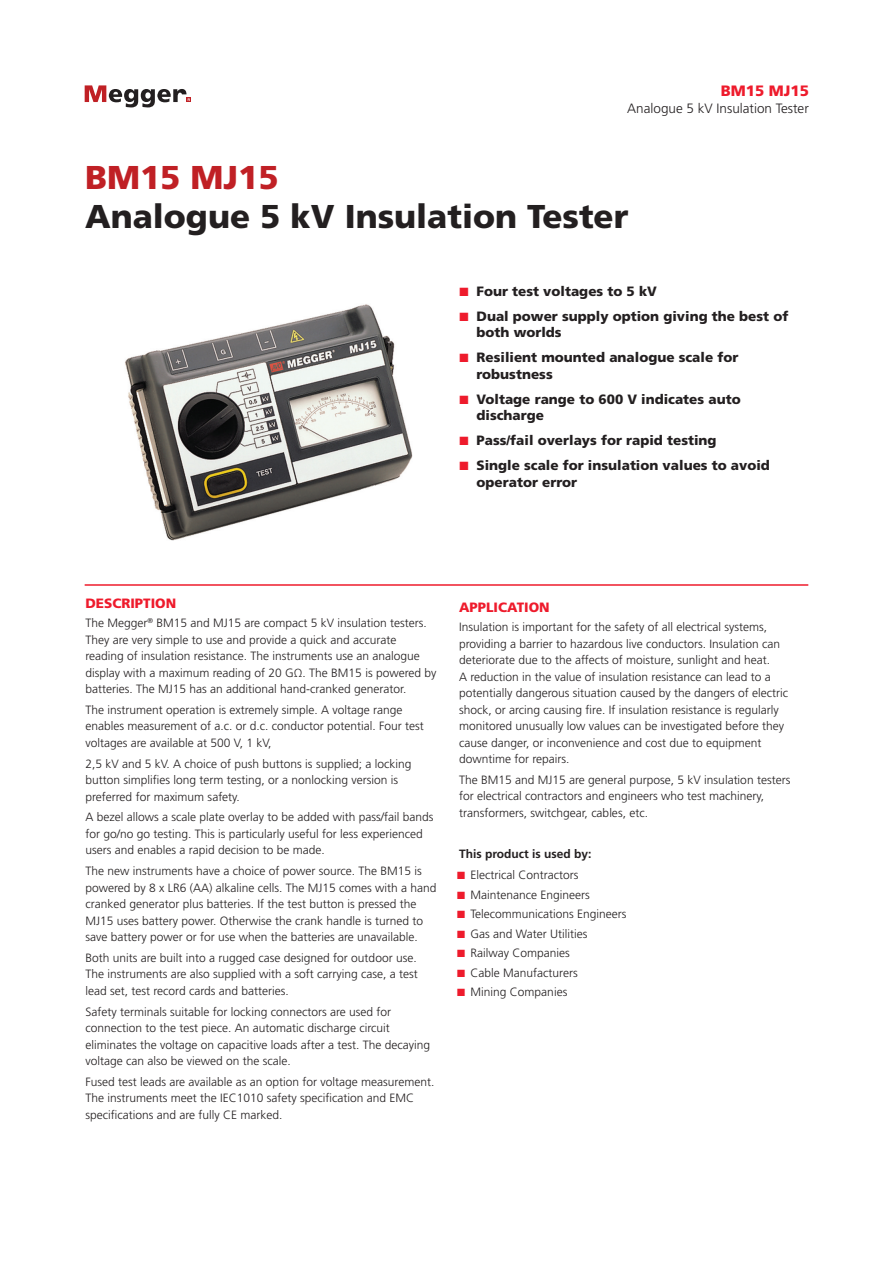
<style>
.page{position:relative;width:893px;height:1263px;background:#fff}
.page>*{position:absolute;margin:0;border:0;box-sizing:border-box;transform-origin:0 0}
.t1{font:900 33px "Frutiger LT Std";color:#231f20}
.t2{font:900 33px "Frutiger LT Std";color:#c02025}
.t3{font:900 15px "Frutiger LT Std";color:#ee1b2c}
.t4{font:900 13.5px/16.5px "Frutiger LT Std";color:#231f20}
.t5{font:300 13.5px "Frutiger LT Std";color:#231f20}
.t6{font:900 13.5px "Frutiger LT Std";color:#ee1b2c}
.t7{font:300 12px/16.5px "Frutiger LT Std";color:#231f20}
.t8{font:700 12px "Frutiger LT Std";color:#231f20}
.t9{font:12px "Zapf Dingbats ITC";color:#ee1b2c}
.s1{color:#ee1b2c}
</style>
<div class="page">
<hr style="left:85px;top:584px;width:723px;height:2px;background:#ee1b2c">
<svg style="left:85px;top:85px;width:106px;height:22px"></svg>
<img style="left:125px;top:304px;width:288px;height:237px">
<p class="t3" style="left:721px;top:82px;width:89px">BM15 MJ15</p>
<p class="t5" style="left:627px;top:101px;width:183px">Analogue 5 kV Insulation Tester</p>
<h1 class="t2" style="left:85px;top:157px;width:195px">BM15 MJ15</h1>
<h1 class="t1" style="left:85px;top:196px;width:545px">Analogue 5 kV Insulation Tester</h1>
<p class="t4" style="left:459px;top:283px;width:199px"><span class="s1">■</span> Four test voltages to 5 kV</p>
<p class="t9" style="left:469px;top:311px;width:5px">■</p>
<p class="t9" style="left:469px;top:286px;width:5px">■</p>
<p class="t4" style="left:476px;top:308px;width:313px;text-indent:-17px"><span class="s1">■</span> Dual power supply option giving the best of both worlds</p>
<p class="t4" style="left:476px;top:349px;width:263px;text-indent:-17px"><span class="s1">■</span> Resilient mounted analogue scale for robustness</p>
<p class="t9" style="left:469px;top:394px;width:5px">■</p>
<p class="t4" style="left:476px;top:391px;width:266px;text-indent:-17px"><span class="s1">■</span> Voltage range to 600 V indicates auto discharge</p>
<p class="t4" style="left:459px;top:432px;width:259px"><span class="s1">■</span> Pass/fail overlays for rapid testing</p>
<p class="t4" style="left:476px;top:457px;width:295px;text-indent:-17px"><span class="s1">■</span> Single scale for insulation values to avoid operator error</p>
<p class="t6" style="left:85px;top:595px;width:44px">Descripti</p>
<p class="t6" style="left:155px;top:595px;width:23px">on</p>
<p class="t7" style="left:85px;top:615px;width:353px">The Megger<sup>®</sup> BM15 and MJ15 are compact 5 kV insulation testers.<br>They are very simple to use and provide a quick and accurate reading of insulation resistance. The instruments use an analogue display with a maximum reading of 20 GΩ. The BM15 is powered by batteries. The MJ15 has an additional hand-cranked generator.</p>
<p class="t7" style="left:85px;top:701px;width:340px">The instrument operation is extremely simple. A voltage range enables measurement of a.c. or d.c. conductor potential. Four test voltages are available at 500 V, 1 kV,</p>
<p class="t7" style="left:85px;top:755px;width:327px">2,5 kV and 5 kV. A choice of push buttons is supplied; a locking button simplifies long term testing, or a nonlocking version is preferred for maximum safety.</p>
<p class="t7" style="left:85px;top:809px;width:350px">A bezel allows a scale plate overlay to be added with pass/fail bands for go/no go testing. This is particularly useful for less experienced users and enables a rapid decision to be made.</p>
<p class="t7" style="left:85px;top:863px;width:353px">The new instruments have a choice of power source. The BM15 is powered by 8 x LR6 (AA) alkaline cells. The MJ15 comes with a hand cranked generator plus batteries. If the test button is pressed the MJ15 uses battery power. Otherwise the crank handle is turned to save battery power or for use when the batteries are unavailable.</p>
<p class="t7" style="left:85px;top:949px;width:334px;text-align:justify">Both units are built into a rugged case designed for outdoor use.<br>The instruments are also supplied with a soft carrying case, a test lead set, test record cards and batteries.</p>
<p class="t7" style="left:85px;top:1003px;width:346px">Safety terminals suitable for locking connectors are used for connection to the test piece. An automatic discharge circuit eliminates the voltage on capacitive loads after a test. The decaying voltage can also be viewed on the scale.</p>
<p class="t7" style="left:85px;top:1073px;width:350px">Fused test leads are available as an option for voltage measurement.<br>The instruments meet the IEC1010 safety specification and EMC specifications and are fully CE marked.</p>
<p class="t6" style="left:459px;top:600px;width:92px">APPlIcATIon</p>
<p class="t7" style="left:459px;top:619px;width:331px">Insulation is important for the safety of all electrical systems, providing a barrier to hazardous live conductors. Insulation can deteriorate due to the affects of moisture, sunlight and heat.<br>A reduction in the value of insulation resistance can lead to a potentially dangerous situation caused by the dangers of electric shock, or arcing causing fire. If insulation resistance is regularly monitored unusually low values can be investigated before they cause danger, or inconvenience and cost due to equipment downtime for repairs.</p>
<p class="t7" style="left:459px;top:772px;width:333px">The BM15 and MJ15 are general purpose, 5 kV insulation testers for electrical contractors and engineers who test machinery, transformers, switchgear, cables, etc.</p>
<p class="t8" style="left:459px;top:847px;width:134px">This product is used by:</p>
<p class="t7" style="left:457px;top:867px;width:123px"><span class="s1">■</span> Electrical Contractors</p>
<p class="t7" style="left:457px;top:886px;width:134px"><span class="s1">■</span> Maintenance Engineers</p>
<p class="t7" style="left:457px;top:906px;width:171px"><span class="s1">■</span> Telecommunications Engineers</p>
<p class="t7" style="left:457px;top:925px;width:132px"><span class="s1">■</span> Gas and Water Utilities</p>
<p class="t7" style="left:457px;top:945px;width:114px"><span class="s1">■</span> Railway Companies</p>
<p class="t7" style="left:457px;top:964px;width:122px"><span class="s1">■</span> Cable Manufacturers</p>
<p class="t7" style="left:457px;top:984px;width:112px"><span class="s1">■</span> Mining Companies</p>
</div>
